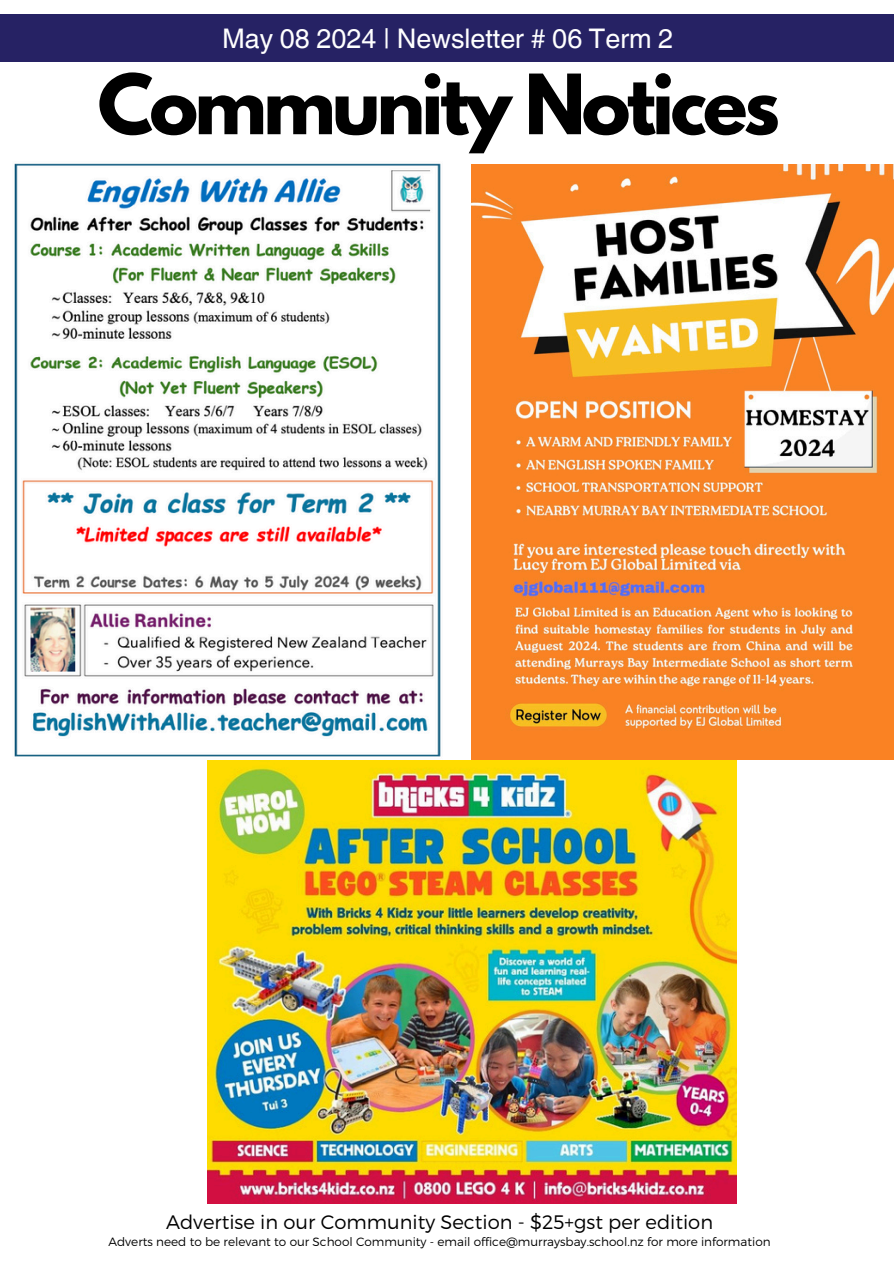
<style>
.page{position:relative;width:894px;height:1264px;background:#fff}
.page>*{position:absolute;margin:0;border:0;box-sizing:border-box;transform-origin:0 0}
.t1{font:700 73.5px "League Spartan";letter-spacing:-.05em;color:#000}
.t2{font:27px "Helvetica World";color:#fff}
.t3{font:300 19.5px "Montserrat";color:#000}
.t4{font:300 12px "Montserrat";color:#000}
</style>
<div class="page">
<div style="left:0;top:15px;width:893px;height:47px;background:#262264"></div>
<img style="left:14px;top:163px;width:427px;height:594px">
<img style="left:472px;top:164px;width:421px;height:595px">
<img style="left:207px;top:760px;width:529px;height:443px">
<p class="t2" style="left:222px;top:22px;width:452px">May 08 2024 | Newsletter # 06 Term 2</p>
<p class="t1" style="left:98px;top:68px;width:683px">Community Notices</p>
<h1 class="t3" style="left:166px;top:1209px;width:548px">Advertise in our Community Section - $25+gst per edition</h1>
<p class="t4" style="left:108px;top:1234px;width:663px">Adverts need to be relevant to our School Community - email office@murraysbay.school.nz for more information</p>
</div>
